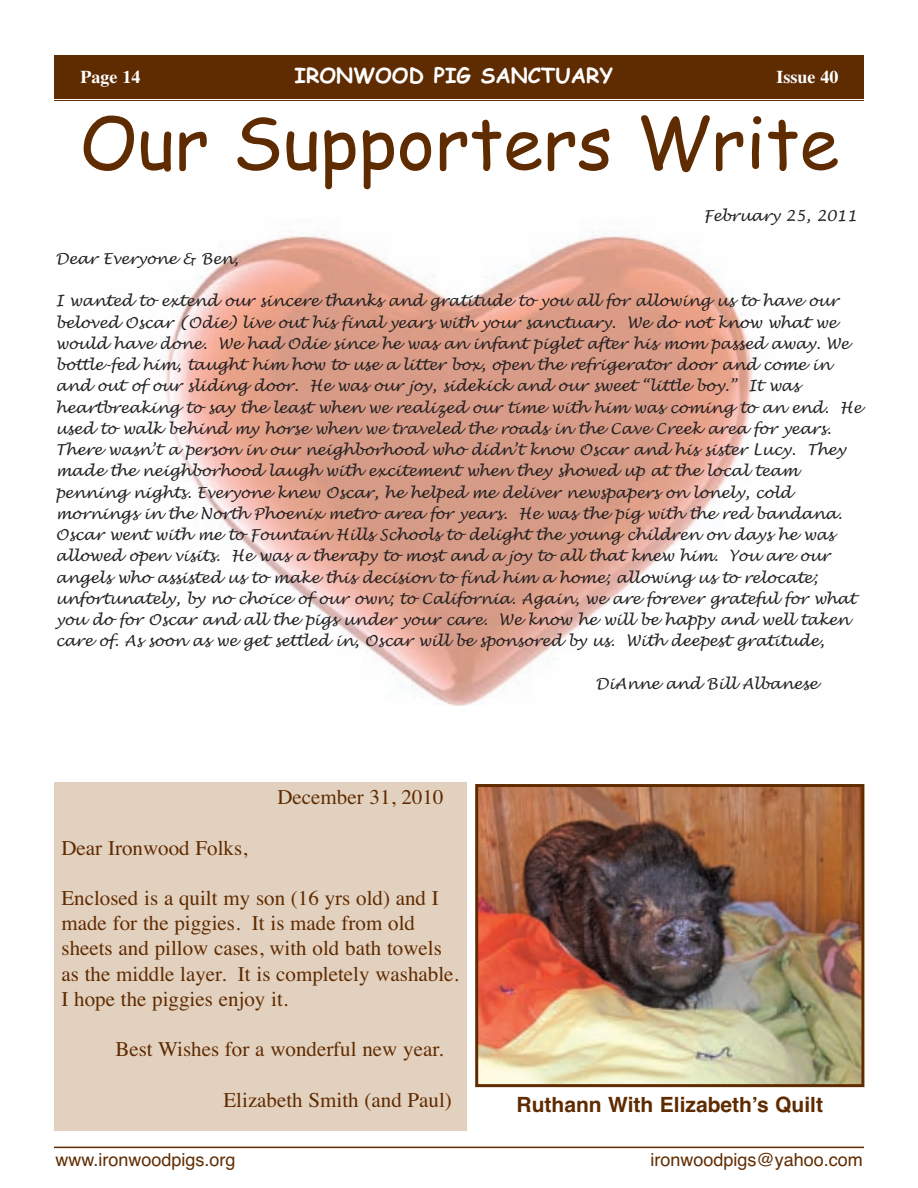
<style>
.page{position:relative;width:918px;height:1188px;background:#fff}
.page>*{position:absolute;margin:0;border:0;box-sizing:border-box;transform-origin:0 0}
.t1{font:72px "Comic Sans MS";color:#5f2b00}
.t2{font:21px/25.2px "Times";color:#5f2b00}
.t3{font:700 21px "Helvetica";color:#5f2b00}
.t4{font:700 21px "Comic Sans MS";color:#fff}
.t5{font:18px "Helvetica";color:#5f2b00}
.t6{font:700 18px "Times";color:#fff}
.t7{font:italic 15px/21.3px "Lucida Handwriting";color:#231f20}
</style>
<div class="page">
<div style="left:54px;top:56px;width:810px;height:43px;background:#5f2b00"></div>
<hr style="left:54px;top:100px;width:810px;height:1px;background:#5f2b00">
<hr style="left:54px;top:1147px;width:810px;height:1px;background:#5f2b00">
<img style="left:479px;top:788px;width:381px;height:295px">
<div style="left:475px;top:784px;width:389px;height:303px;border:3px solid #5f2b00"></div>
<div style="left:54px;top:782px;width:413px;height:348px;background:#e3d1c0"></div>
<img style="left:165px;top:231px;width:588px;height:475px">
<p class="t6" style="left:80px;top:66px;width:61px">Page 14</p>
<h2 class="t4" style="left:295px;top:63px;width:320px">IRONWOOD PIG SANCTUARY</h2>
<p class="t6" style="left:777px;top:66px;width:63px">Issue 40</p>
<h1 class="t1" style="left:80px;top:102px;width:761px">Our Supporters Write</h1>
<p class="t7" style="left:704px;top:205px;width:155px">February 25, 2011</p>
<p class="t7" style="left:56px;top:248px;width:185px">Dear Everyone &amp; Ben,</p>
<p class="t7" style="left:56px;top:290px;width:808px">I wanted to extend our sincere thanks and gratitude to you all for allowing us to have our beloved Oscar (Odie) live out his final years with your sanctuary. We do not know what we would have done. We had Odie since he was an infant piglet after his mom passed away. We bottle-fed him, taught him how to use a litter box, open the refrigerator door and come in and out of our sliding door. He was our joy, sidekick and our sweet “little boy.” It was heartbreaking to say the least when we realized our time with him was coming to an end. He used to walk behind my horse when we traveled the roads in the Cave Creek area for years.<br>There wasn’t a person in our neighborhood who didn’t know Oscar and his sister Lucy. They made the neighborhood laugh with excitement when they showed up at the local team penning nights. Everyone knew Oscar, he helped me deliver newspapers on lonely, cold mornings in the North Phoenix metro area for years. He was the pig with the red bandana.<br>Oscar went with me to Fountain Hills Schools to delight the young children on days he was allowed open visits. He was a therapy to most and a joy to all that knew him. You are our angels who assisted us to make this decision to find him a home; allowing us to relocate; unfortunately, by no choice of our own; to California. Again, we are forever grateful for what you do for Oscar and all the pigs under your care. We know he will be happy and well taken care of. As soon as we get settled in, Oscar will be sponsored by us. With deepest gratitude,</p>
<p class="t7" style="left:596px;top:673px;width:224px">DiAnne and Bill Albanese</p>
<h2 class="t2" style="left:278px;top:784px;width:168px">December 31, 2010</h2>
<h2 class="t2" style="left:61px;top:835px;width:187px">Dear Ironwood Folks,</h2>
<h2 class="t2" style="left:61px;top:885px;width:399px">Enclosed is a quilt my son (16 yrs old) and I made for the piggies. It is made from old sheets and pillow cases, with old bath towels as the middle layer. It is completely washable.<br>I hope the piggies enjoy it.</h2>
<h2 class="t2" style="left:115px;top:1036px;width:329px">Best Wishes for a wonderful new year.</h2>
<h2 class="t2" style="left:223px;top:1087px;width:230px">Elizabeth Smith (and Paul)</h2>
<h2 class="t3" style="left:517px;top:1092px;width:308px">Ruthann With Elizabeth’s Quilt</h2>
<p class="t5" style="left:56px;top:1150px;width:182px">www.ironwoodpigs.org</p>
<p class="t5" style="left:651px;top:1150px;width:214px">ironwoodpigs@yahoo.com</p>
</div>
